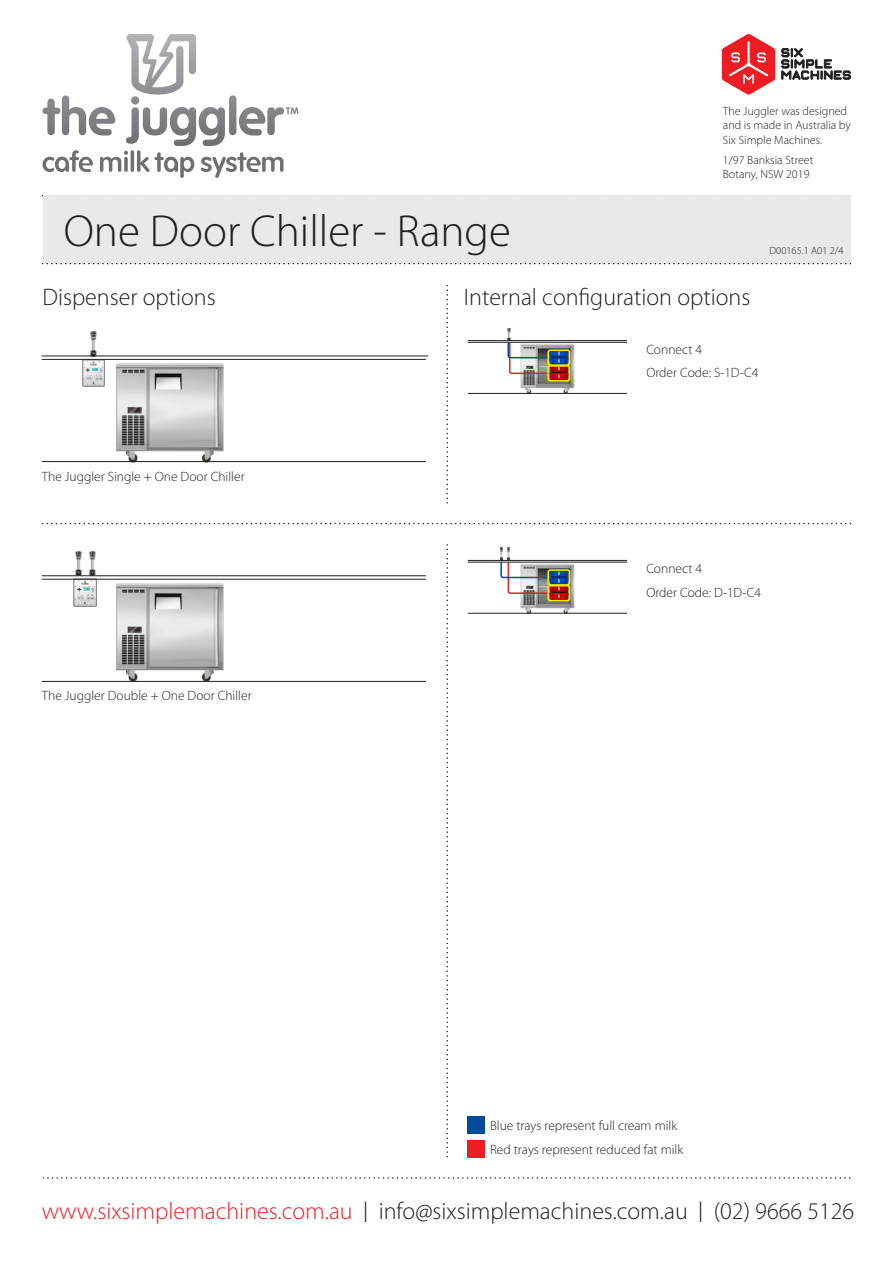
<style>
.page{position:relative;width:893px;height:1263px;background:#fff}
.page>*{position:absolute;margin:0;border:0;box-sizing:border-box;transform-origin:0 0}
.t1{font:300 45px "Myriad Pro";color:#231f20}
.t2{font:300 24px "Myriad Pro";color:#231f20}
.t3{font:300 13.5px/23.7px "Myriad Pro";color:#231f20}
.t4{font:300 12px/14.4px "Myriad Pro";color:#231f20}
.t5{font:300 10.5px "Myriad Pro";color:#231f20}
.s1{color:#ee1d23}
.s2{font-size:28.8px}
</style>
<div class="page">
<img style="left:82px;top:360px;width:23px;height:27px">
<img style="left:74px;top:580px;width:22px;height:27px">
<img style="left:496px;top:548px;width:17px;height:12px">
<svg style="left:43px;top:195px;width:808px;height:1px"></svg>
<svg style="left:781px;top:48px;width:70px;height:32px"></svg>
<svg style="left:722px;top:34px;width:53px;height:61px"></svg>
<svg style="left:43px;top:150px;width:50px;height:22px"></svg>
<svg style="left:100px;top:150px;width:94px;height:28px"></svg>
<svg style="left:201px;top:152px;width:83px;height:26px"></svg>
<svg style="left:43px;top:34px;width:204px;height:101px"></svg>
<img style="left:83px;top:331px;width:21px;height:25px">
<div style="left:43px;top:196px;width:807px;height:68px;background:#e8e9ea"></div>
<svg style="left:43px;top:263px;width:808px;height:1px"></svg>
<svg style="left:43px;top:523px;width:808px;height:1px"></svg>
<svg style="left:446px;top:545px;width:2px;height:612px"></svg>
<img style="left:111px;top:358px;width:117px;height:105px">
<hr style="left:42px;top:356px;width:386px;height:1px;background:#231f20">
<hr style="left:42px;top:461px;width:384px;height:1px;background:#231f20">
<hr style="left:42px;top:359px;width:384px;height:1px;background:#231f20">
<img style="left:72px;top:551px;width:27px;height:24px">
<img style="left:111px;top:578px;width:117px;height:103px">
<hr style="left:42px;top:575px;width:384px;height:1px;background:#231f20">
<hr style="left:42px;top:579px;width:384px;height:1px;background:#231f20">
<hr style="left:42px;top:681px;width:384px;height:1px;background:#231f20">
<svg style="left:446px;top:286px;width:2px;height:218px"></svg>
<img style="left:518px;top:343px;width:59px;height:50px">
<div style="left:547px;top:365px;width:23px;height:16px;border:2px solid #fff101;border-radius:2px"></div>
<svg style="left:504px;top:328px;width:46px;height:47px"></svg>
<hr style="left:468px;top:340px;width:159px;height:1px;background:#231f20">
<hr style="left:468px;top:393px;width:159px;height:1px;background:#231f20">
<hr style="left:468px;top:342px;width:159px;height:1px;background:#231f20">
<img style="left:518px;top:563px;width:59px;height:50px">
<div style="left:547px;top:585px;width:23px;height:16px;border:2px solid #fff101;border-radius:2px"></div>
<svg style="left:500px;top:561px;width:50px;height:34px"></svg>
<hr style="left:468px;top:560px;width:159px;height:1px;background:#231f20">
<hr style="left:468px;top:613px;width:159px;height:1px;background:#231f20">
<hr style="left:468px;top:562px;width:159px;height:1px;background:#231f20">
<div style="left:547px;top:349px;width:23px;height:17px;border:2px solid #fff101;border-radius:2px"></div>
<div style="left:547px;top:569px;width:23px;height:17px;border:2px solid #fff101;border-radius:2px"></div>
<div style="left:468px;top:1116px;width:17px;height:17px;background:#014c98"></div>
<div style="left:468px;top:1140px;width:17px;height:17px;background:#ee1d23"></div>
<svg style="left:43px;top:1177px;width:808px;height:2px"></svg>
<p class="t4" style="left:723px;top:104px;width:129px">The Juggler was designed and is made in Australia by<br>Six Simple Machines.</p>
<p class="t4" style="left:723px;top:153px;width:92px">1/97 Banksia Street<br>Botany, NSW 2019</p>
<h1 class="t1" style="left:64px;top:206px;width:449px">One Door Chiller - Range</h1>
<h2 class="t2" style="left:43px;top:284px;width:175px">Dispenser options</h2>
<h2 class="t2" style="left:464px;top:284px;width:288px">Internal configuration options</h2>
<p class="t3" style="left:646px;top:337px;width:114px">Connect 4<br>Order Code: S-1D-C4</p>
<p class="t5" style="left:769px;top:244px;width:76px">D00165.1 A01 2/4</p>
<p class="t3" style="left:42px;top:464px;width:204px">The Juggler Single + One Door Chiller</p>
<p class="t3" style="left:42px;top:684px;width:211px">The Juggler Double + One Door Chiller</p>
<p class="t3" style="left:646px;top:557px;width:116px">Connect 4<br>Order Code: D-1D-C4</p>
<p class="t3" style="left:490px;top:1114px;width:195px">Blue trays represent full cream milk<br>Red trays represent reduced fat milk</p>
<h2 class="t2" style="left:42px;top:1197px;width:814px"><span class="s1">www.sixsimplemachines.com.au</span> <span class="s2">l</span> info@sixsimplemachines.com.au <span class="s2">l</span> (02) 9666 5126</h2>
</div>
